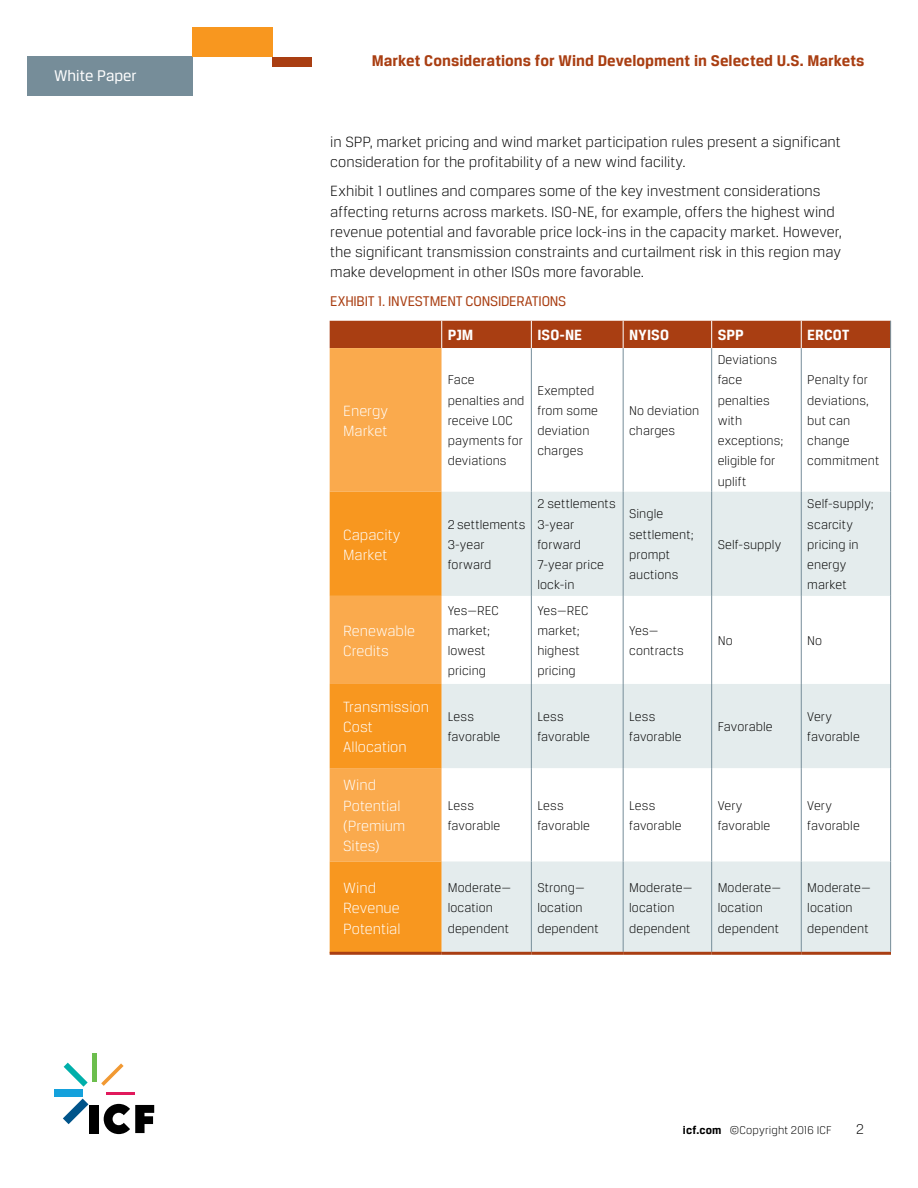
<style>
.page{position:relative;width:918px;height:1188px;background:#fff}
.page>*{position:absolute;margin:0;border:0;box-sizing:border-box;transform-origin:0 0}
.t1{font:700 16.5px "Breuer Text";letter-spacing:.005em;color:#a93e12}
.t2{font:16.5px "Breuer Text";color:#fff}
.t3{font:300 15.75px/20.2px "Breuer Text";color:#000}
.t4{font:300 15.75px/20.2px "Breuer Text";color:#fff}
.t5{font:700 15.75px "Breuer Text";letter-spacing:.005em;color:#fff}
.t6{font:15px "Breuer Text";letter-spacing:-.015em;color:#a93e12}
.t7{font:300 15px "Breuer Text";color:#000}
.t8{font:300 13.5px/20.2px "Breuer Text";letter-spacing:.01em;color:#000}
.t9{font:300 12px "Breuer Text";letter-spacing:.01em;color:#000}
.s1{font-weight:700}
</style>
<div class="page">
<div style="left:27px;top:57px;width:165px;height:39px;background:#768d99"></div>
<div style="left:192px;top:27px;width:80px;height:30px;background:#f8971f"></div>
<div style="left:272px;top:57px;width:39px;height:10px;background:#a93e12"></div>
<div style="left:330px;top:348px;width:112px;height:144px;background:#faaa4d"></div>
<svg style="left:330px;top:492px;width:112px;height:460px;background:#f89e31"></svg>
<svg style="left:442px;top:492px;width:448px;height:460px;fill:#e4eced"></svg>
<hr style="left:531px;top:348px;width:1px;height:144px;background:#768d99">
<hr style="left:623px;top:348px;width:1px;height:144px;background:#768d99">
<hr style="left:711px;top:348px;width:1px;height:144px;background:#768d99">
<hr style="left:801px;top:348px;width:1px;height:144px;background:#768d99">
<hr style="left:531px;top:492px;width:1px;height:104px;background:#768d99">
<hr style="left:623px;top:492px;width:1px;height:104px;background:#768d99">
<hr style="left:711px;top:492px;width:1px;height:104px;background:#768d99">
<hr style="left:801px;top:492px;width:1px;height:104px;background:#768d99">
<hr style="left:531px;top:596px;width:1px;height:88px;background:#768d99">
<hr style="left:623px;top:596px;width:1px;height:88px;background:#768d99">
<hr style="left:711px;top:596px;width:1px;height:88px;background:#768d99">
<hr style="left:801px;top:596px;width:1px;height:88px;background:#768d99">
<hr style="left:531px;top:684px;width:1px;height:84px;background:#768d99">
<hr style="left:623px;top:684px;width:1px;height:84px;background:#768d99">
<hr style="left:711px;top:684px;width:1px;height:84px;background:#768d99">
<hr style="left:801px;top:684px;width:1px;height:84px;background:#768d99">
<hr style="left:531px;top:768px;width:1px;height:93px;background:#768d99">
<hr style="left:623px;top:768px;width:1px;height:93px;background:#768d99">
<hr style="left:711px;top:768px;width:1px;height:93px;background:#768d99">
<hr style="left:801px;top:768px;width:1px;height:93px;background:#768d99">
<hr style="left:531px;top:861px;width:1px;height:91px;background:#768d99">
<hr style="left:623px;top:861px;width:1px;height:91px;background:#768d99">
<hr style="left:711px;top:861px;width:1px;height:91px;background:#768d99">
<hr style="left:801px;top:861px;width:1px;height:91px;background:#768d99">
<hr style="left:330px;top:952px;width:112px;height:3px;background:#a93e12">
<hr style="left:442px;top:952px;width:89px;height:3px;background:#a93e12">
<hr style="left:531px;top:952px;width:92px;height:3px;background:#a93e12">
<hr style="left:623px;top:952px;width:89px;height:3px;background:#a93e12">
<hr style="left:712px;top:952px;width:89px;height:3px;background:#a93e12">
<hr style="left:801px;top:952px;width:90px;height:3px;background:#a93e12">
<div style="left:330px;top:321px;width:561px;height:27px;background:#a93e12"></div>
<hr style="left:890px;top:348px;width:1px;height:144px;background:#768d99">
<hr style="left:890px;top:492px;width:1px;height:104px;background:#768d99">
<hr style="left:890px;top:596px;width:1px;height:88px;background:#768d99">
<hr style="left:890px;top:684px;width:1px;height:84px;background:#768d99">
<hr style="left:890px;top:768px;width:1px;height:93px;background:#768d99">
<hr style="left:890px;top:861px;width:1px;height:91px;background:#768d99">
<div style="left:89px;top:1105px;width:10px;height:28px;background:#000"></div>
<svg style="left:63px;top:1099px;width:25px;height:25px"></svg>
<div style="left:54px;top:1090px;width:28px;height:7px;background:#14a1dc"></div>
<svg style="left:64px;top:1063px;width:24px;height:24px"></svg>
<hr style="left:92px;top:1053px;width:4px;height:28px;background:#6cbe4d">
<svg style="left:101px;top:1063px;width:23px;height:23px"></svg>
<hr style="left:106px;top:1092px;width:28px;height:2px;background:#e1195c">
<svg style="left:104px;top:1104px;width:50px;height:30px"></svg>
<p class="t2" style="left:54px;top:67px;width:84px">White Paper</p>
<p class="t1" style="left:372px;top:52px;width:494px">Market Considerations for Wind Development in Selected U.S. Markets</p>
<p class="t3" style="left:330px;top:131px;width:512px">in SPP, market pricing and wind market participation rules present a significant consideration for the profitability of a new wind facility.</p>
<p class="t3" style="left:330px;top:181px;width:513px">Exhibit 1 outlines and compares some of the key investment considerations affecting returns across markets. ISO-NE, for example, offers the highest wind revenue potential and favorable price lock-ins in the capacity market. However, the significant transmission constraints and curtailment risk in this region may make development in other ISOs more favorable.</p>
<p class="t6" style="left:330px;top:293px;width:238px">EXHIBIT 1. INVESTMENT CONSIDERATIONS</p>
<p class="t5" style="left:448px;top:326px;width:27px">PJM</p>
<p class="t5" style="left:537px;top:326px;width:46px">ISO-NE</p>
<p class="t5" style="left:629px;top:326px;width:41px">NYISO</p>
<p class="t5" style="left:718px;top:326px;width:28px">SPP</p>
<p class="t5" style="left:807px;top:326px;width:44px">ERCOT</p>
<p class="t4" style="left:343px;top:400px;width:47px">Energy<br>Market</p>
<p class="t8" style="left:448px;top:370px;width:78px">Face penalties and receive LOC payments for deviations</p>
<p class="t8" style="left:537px;top:380px;width:62px">Exempted from some deviation charges</p>
<p class="t8" style="left:629px;top:400px;width:72px">No deviation charges</p>
<p class="t4" style="left:343px;top:524px;width:59px">Capacity<br>Market</p>
<p class="t8" style="left:448px;top:514px;width:79px">2 settlements<br>3-year forward</p>
<p class="t8" style="left:537px;top:494px;width:80px">2 settlements<br>3-year forward<br>7-year price lock-in</p>
<p class="t8" style="left:629px;top:504px;width:66px">Single settlement; prompt auctions</p>
<p class="t8" style="left:718px;top:350px;width:67px">Deviations face penalties with exceptions; eligible for uplift</p>
<p class="t8" style="left:718px;top:534px;width:65px">Self-supply</p>
<p class="t8" style="left:807px;top:370px;width:73px">Penalty for deviations, but can change commitment</p>
<p class="t8" style="left:807px;top:494px;width:68px">Self-supply; scarcity pricing in energy market</p>
<p class="t4" style="left:343px;top:620px;width:74px">Renewable<br>Credits</p>
<p class="t8" style="left:448px;top:600px;width:53px">Yes—REC market; lowest pricing</p>
<p class="t8" style="left:537px;top:600px;width:53px">Yes—REC market; highest pricing</p>
<p class="t8" style="left:629px;top:620px;width:56px">Yes— contracts</p>
<p class="t8" style="left:718px;top:630px;width:16px">No</p>
<p class="t8" style="left:807px;top:630px;width:16px">No</p>
<p class="t4" style="left:343px;top:696px;width:87px">Transmission<br>Cost<br>Allocation</p>
<p class="t8" style="left:448px;top:706px;width:54px">Less favorable</p>
<p class="t8" style="left:537px;top:706px;width:54px">Less favorable</p>
<p class="t8" style="left:629px;top:706px;width:54px">Less favorable</p>
<p class="t8" style="left:718px;top:716px;width:56px">Favorable</p>
<p class="t8" style="left:807px;top:706px;width:54px">Very favorable</p>
<p class="t4" style="left:343px;top:775px;width:64px">Wind<br>Potential (Premium<br>Sites)</p>
<p class="t8" style="left:448px;top:795px;width:54px">Less favorable</p>
<p class="t8" style="left:537px;top:795px;width:54px">Less favorable</p>
<p class="t8" style="left:629px;top:795px;width:54px">Less favorable</p>
<p class="t8" style="left:718px;top:795px;width:54px">Very favorable</p>
<p class="t8" style="left:807px;top:795px;width:54px">Very favorable</p>
<p class="t4" style="left:343px;top:878px;width:59px">Wind<br>Revenue<br>Potential</p>
<p class="t8" style="left:448px;top:877px;width:65px">Moderate— location dependent</p>
<p class="t8" style="left:537px;top:877px;width:63px">Strong— location dependent</p>
<p class="t8" style="left:629px;top:877px;width:65px">Moderate— location dependent</p>
<p class="t8" style="left:718px;top:877px;width:65px">Moderate— location dependent</p>
<p class="t8" style="left:807px;top:877px;width:65px">Moderate— location dependent</p>
<p class="t9" style="left:683px;top:1124px;width:150px"><span class="s1">icf.com</span> ©Copyright 2016 ICF</p>
<p class="t7" style="left:856px;top:1121px;width:9px">2</p>
</div>
